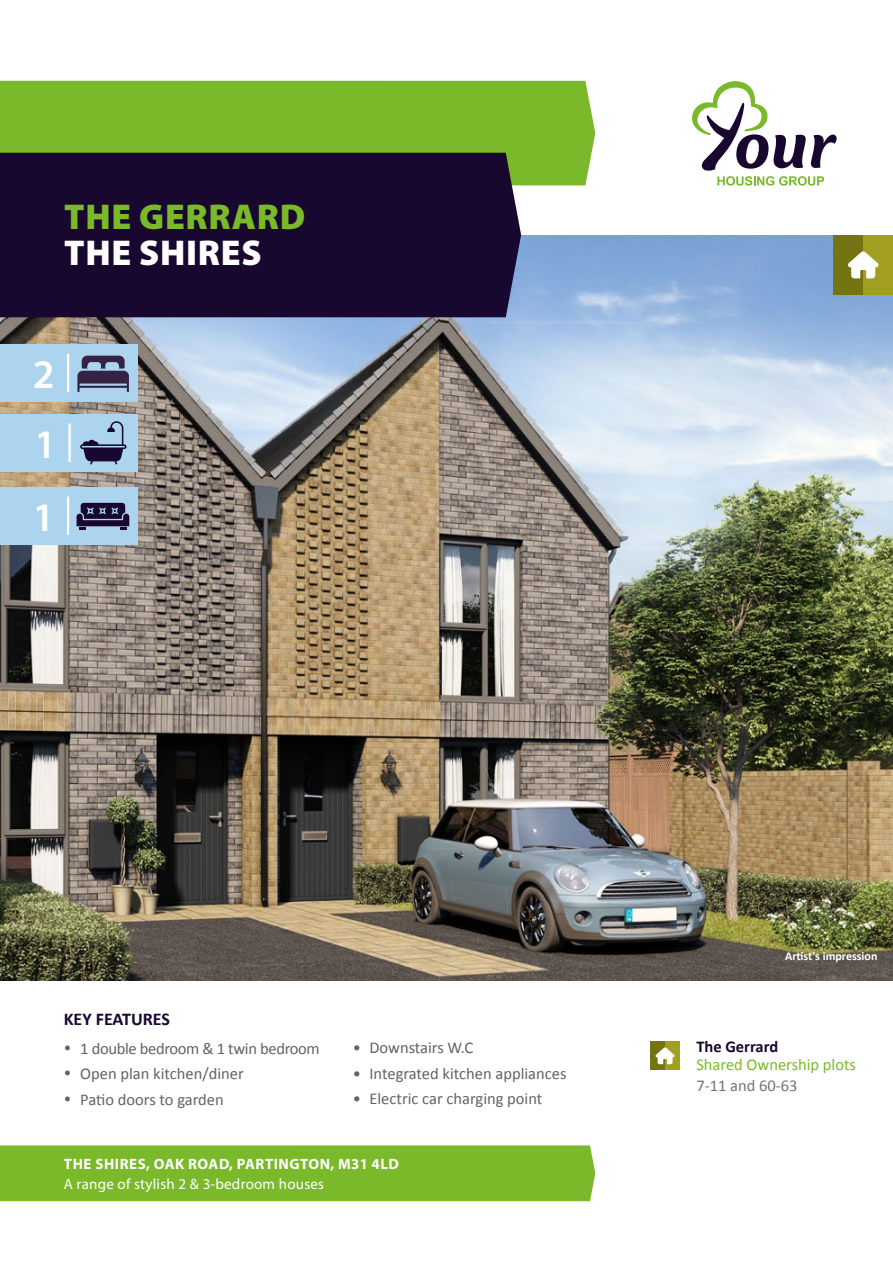
<style>
.page{position:relative;width:893px;height:1263px;background:#fff}
.page>*{position:absolute;margin:0;border:0;box-sizing:border-box;transform-origin:0 0}
.t1{font:600 40.8px/72.9px "Myriad Pro";color:#fff}
.t2{font:900 36px "Myriad Pro";letter-spacing:.02em;color:#7ab929}
.t3{font:900 36px "Myriad Pro";letter-spacing:.02em;color:#fff}
.t4{font:700 18px "Calibri";color:#18072f}
.t5{font:16.5px "Calibri";color:#646363}
.t6{font:16.5px "Calibri";letter-spacing:-.02em;color:#646363}
.t7{font:16.5px "Calibri";color:#7ab929}
.t8{font:16.5px "Calibri";color:#757472}
.t9{font:700 16.5px "Calibri";color:#18072f}
.t10{font:700 15px "Myriad Pro";letter-spacing:.035em;color:#fff}
.t11{font:15px "Myriad Pro";letter-spacing:.015em;color:#fff}
.t12{font:700 12px "Calibri";color:#fff}
</style>
<div class="page">
<img style="left:0;top:235px;width:893px;height:746px">
<div style="left:0;top:81px;width:595px;height:104px;background:#7ab929"></div>
<div style="left:0;top:153px;width:521px;height:164px;background:#18072f"></div>
<svg style="left:692px;top:81px;width:145px;height:105px"></svg>
<div style="left:0;top:1145px;width:595px;height:56px;background:#7ab929"></div>
<div style="left:651px;top:1041px;width:28px;height:29px;background:#a19e20"></div>
<div style="left:651px;top:1041px;width:14px;height:29px;background:#747415"></div>
<div style="left:0;top:414px;width:138px;height:57px;background:#acd4ee"></div>
<svg style="left:80px;top:421px;width:46px;height:43px"></svg>
<hr style="left:68px;top:423px;width:3px;height:39px;background:#fff">
<div style="left:0;top:487px;width:138px;height:57px;background:#acd4ee"></div>
<svg style="left:77px;top:503px;width:52px;height:27px"></svg>
<hr style="left:67px;top:496px;width:2px;height:39px;background:#fff">
<div style="left:0;top:344px;width:138px;height:58px;background:#acd4ee"></div>
<svg style="left:77px;top:356px;width:52px;height:36px"></svg>
<hr style="left:67px;top:354px;width:2px;height:38px;background:#fff">
<svg style="left:655px;top:1047px;width:20px;height:17px"></svg>
<div style="left:833px;top:235px;width:60px;height:60px;background:#a19e20"></div>
<div style="left:833px;top:235px;width:30px;height:60px;background:#747415"></div>
<svg style="left:848px;top:251px;width:31px;height:27px"></svg>
<h2 class="t2" style="left:64px;top:193px;width:243px">THE GERRARD</h2>
<h2 class="t3" style="left:64px;top:229px;width:199px">THE SHIRES</h2>
<h1 class="t1" style="left:33px;top:337px;width:23px">2</h1>
<h1 class="t1" style="left:33px;top:407px;width:25px">1<br>1</h1>
<p class="t4" style="left:64px;top:1007px;width:108px">KEY FEATURES</p>
<p class="t6" style="left:64px;top:1037px;width:257px">• 1 double bedroom &amp; 1 twin bedroom</p>
<p class="t5" style="left:64px;top:1062px;width:182px">• Open plan kitchen/diner</p>
<p class="t5" style="left:64px;top:1088px;width:162px">• Patio doors to garden</p>
<p class="t5" style="left:353px;top:1036px;width:122px">• Downstairs W.C</p>
<p class="t5" style="left:353px;top:1062px;width:215px">• Integrated kitchen appliances</p>
<p class="t5" style="left:353px;top:1087px;width:191px">• Electric car charging point</p>
<p class="t10" style="left:64px;top:1154px;width:337px">THE SHIRES, OAK ROAD, PARTINGTON, M31 4LD</p>
<p class="t11" style="left:64px;top:1174px;width:262px">A range of stylish 2 &amp; 3-bedroom houses</p>
<p class="t12" style="left:785px;top:948px;width:94px">Artist's impression</p>
<p class="t9" style="left:696px;top:1035px;width:83px">The Gerrard</p>
<p class="t7" style="left:696px;top:1053px;width:161px">Shared Ownership plots</p>
<p class="t8" style="left:696px;top:1074px;width:103px">7-11 and 60-63</p>
</div>
